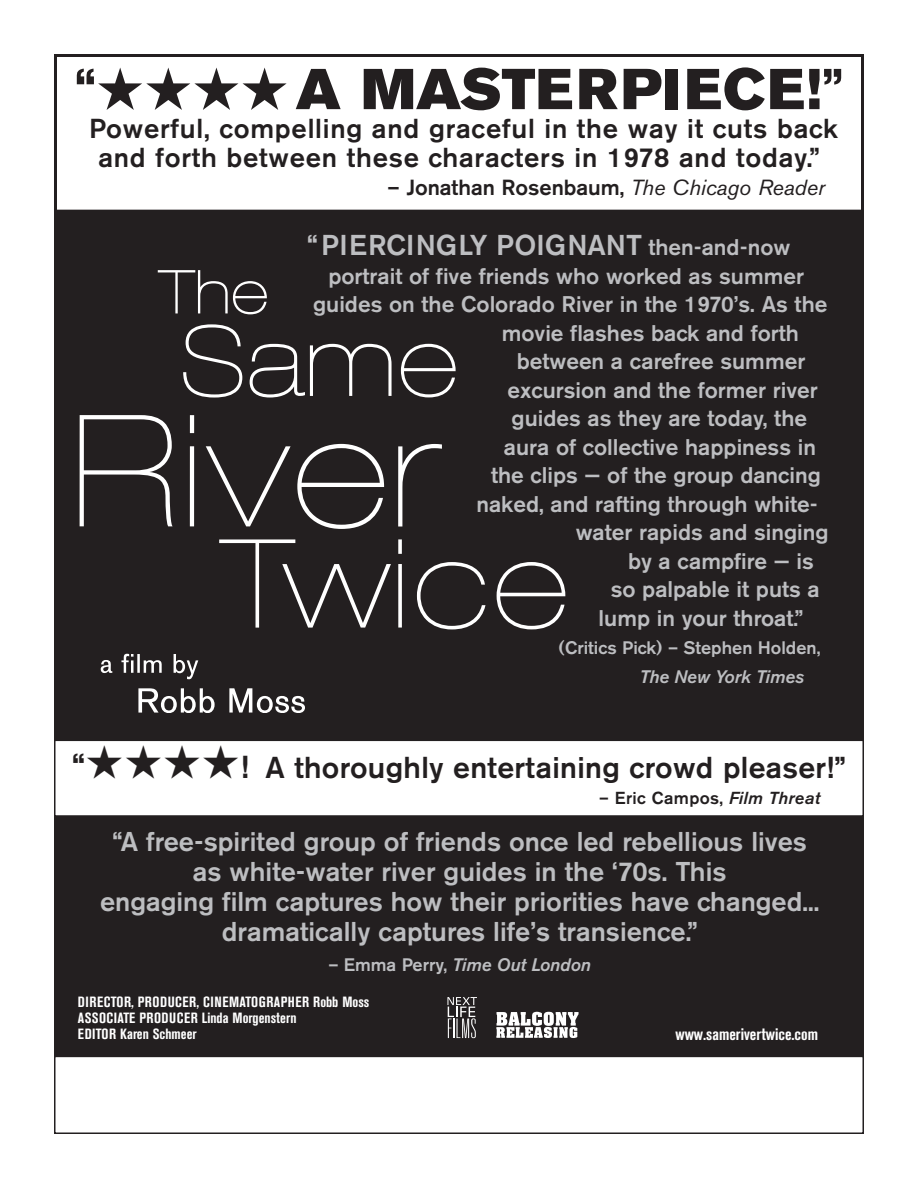
<style>
.page{position:relative;width:918px;height:1188px;background:#fff}
.page>*{position:absolute;margin:0;border:0;box-sizing:border-box;transform-origin:0 0}
.t1{font:57px "Akzidenz Grotesk BE Super";letter-spacing:.025em;color:#231f20}
.t2{font:500 30px "Akzidenz Grotesk BE";letter-spacing:.01em;color:#231f20}
.t3{font:500 28.5px "Akzidenz Grotesk BE";color:#bdbec1}
.t4{font:500 27.3px/28.8px "Akzidenz Grotesk BE";letter-spacing:.03em;color:#231f20;text-align:center}
.t5{font:500 27px/30px "Akzidenz Grotesk BE";color:#bdbec1;text-align:center}
.t6{font:500 22.5px "Akzidenz Grotesk BE";color:#bdbec1}
.t7{font:500 21.75px "Akzidenz Grotesk BE";color:#231f20}
.t8{font:italic 500 18px "Akzidenz Grotesk BE";color:#bdbec1}
.t9{font:500 18px "Akzidenz Grotesk BE";color:#bdbec1}
.t10{font:500 17.25px "Akzidenz Grotesk BE";letter-spacing:.02em;color:#231f20}
.t11{font:700 condensed 16.5px "Akzidenz Grotesk BE";color:#fff}
.t12{font:700 condensed 14.7px/16px "Akzidenz Grotesk BE";letter-spacing:.02em;color:#fff}
.s1{font-family:"Akzidenz Grotesk BE";font-weight:500}
.s2{font-weight:400;font-style:italic}
.s3{font-size:22.5px}
.s4{font-size:34.5px}
.s5{font-size:31.5px}
.s6{font-style:italic}
.s7{font-style:normal}
</style>
<div class="page">
<div style="left:55px;top:55px;width:808px;height:1078px;background:#231f20"></div>
<svg style="left:158px;top:270px;width:109px;height:44px"></svg>
<svg style="left:183px;top:324px;width:59px;height:74px"></svg>
<svg style="left:250px;top:344px;width:142px;height:54px"></svg>
<svg style="left:401px;top:344px;width:55px;height:53px"></svg>
<svg style="left:80px;top:415px;width:93px;height:111px"></svg>
<svg style="left:190px;top:446px;width:4px;height:80px"></svg>
<svg style="left:190px;top:415px;width:4px;height:18px"></svg>
<svg style="left:206px;top:446px;width:85px;height:80px"></svg>
<svg style="left:297px;top:444px;width:87px;height:85px"></svg>
<svg style="left:398px;top:444px;width:44px;height:83px"></svg>
<svg style="left:219px;top:539px;width:172px;height:89px"></svg>
<svg style="left:398px;top:539px;width:4px;height:15px"></svg>
<svg style="left:398px;top:564px;width:4px;height:64px"></svg>
<svg style="left:417px;top:562px;width:68px;height:67px"></svg>
<svg style="left:497px;top:562px;width:68px;height:67px"></svg>
<svg style="left:138px;top:688px;width:77px;height:25px"></svg>
<svg style="left:229px;top:688px;width:76px;height:25px"></svg>
<svg style="left:101px;top:660px;width:11px;height:13px"></svg>
<svg style="left:121px;top:654px;width:13px;height:19px"></svg>
<hr style="left:137px;top:654px;width:3px;height:19px;background:#fff">
<svg style="left:144px;top:660px;width:18px;height:13px"></svg>
<svg style="left:174px;top:654px;width:24px;height:25px"></svg>
<div style="left:56px;top:56px;width:806px;height:155px;background:#fff"></div>
<div style="left:54px;top:54px;width:810px;height:159px;border:3px solid #231f20"></div>
<div style="left:55px;top:740px;width:808px;height:76px;background:#fff"></div>
<div style="left:54px;top:740px;width:810px;height:77px;border:2px solid #231f20"></div>
<svg style="left:496px;top:1012px;width:83px;height:26px"></svg>
<svg style="left:447px;top:997px;width:30px;height:41px"></svg>
<div style="left:55px;top:1056px;width:808px;height:77px;background:#fff"></div>
<div style="left:54px;top:1056px;width:810px;height:78px;border:2px solid #231f20"></div>
<h1 class="t1" style="left:75px;top:56px;width:770px"><span class="s1">“</span>★★★★A MASTERPIECE!<span class="s1">”</span></h1>
<p class="t4" style="left:89px;top:114px;width:750px">Powerful, compelling and graceful in the way it cuts back and forth between these characters in 1978 and today.”</p>
<p class="t7" style="left:388px;top:174px;width:439px">– Jonathan Rosenbaum, <span class="s2">The Chicago Reader</span></p>
<p class="t3" style="left:307px;top:228px;width:485px">“PIERCINGLY POIGNANT <span class="s3">then-and-now</span></p>
<p class="t6" style="left:328px;top:262px;width:477px">portrait of five friends who worked as summer</p>
<p class="t6" style="left:313px;top:291px;width:516px">guides on the Colorado River in the 1970’s. As the</p>
<p class="t6" style="left:502px;top:319px;width:299px">movie flashes back and forth</p>
<p class="t6" style="left:517px;top:348px;width:290px">between a carefree summer</p>
<p class="t6" style="left:508px;top:376px;width:312px">excursion and the former river</p>
<p class="t6" style="left:512px;top:405px;width:297px">guides as they are today, the</p>
<p class="t6" style="left:504px;top:433px;width:314px">aura of collective happiness in</p>
<p class="t6" style="left:491px;top:462px;width:331px">the clips — of the group dancing</p>
<p class="t6" style="left:476px;top:490px;width:343px">naked, and rafting through white-</p>
<p class="t6" style="left:576px;top:519px;width:254px">water rapids and singing</p>
<p class="t6" style="left:628px;top:547px;width:187px">by a campfire — is</p>
<p class="t6" style="left:611px;top:576px;width:211px">so palpable it puts a</p>
<p class="t6" style="left:599px;top:604px;width:206px">lump in your throat.”</p>
<p class="t9" style="left:559px;top:637px;width:263px">(Critics Pick) – Stephen Holden,</p>
<p class="t8" style="left:640px;top:666px;width:166px">The New York Times</p>
<h2 class="t2" style="left:72px;top:749px;width:775px"><span class="s4">“</span>★★★★<span class="s5">!</span> A thoroughly entertaining crowd pleaser!”</h2>
<p class="t10" style="left:599px;top:787px;width:222px">– Eric Campos, <span class="s6">Film Threat</span></p>
<p class="t5" style="left:100px;top:826px;width:721px">“A free-spirited group of friends once led rebellious lives as white-water river guides in the ‘70s. This<br>engaging film captures how their priorities have changed... dramatically captures life’s transience.”</p>
<p class="t8" style="left:328px;top:954px;width:264px"><span class="s7">– Emma Perry,</span> Time Out London</p>
<p class="t12" style="left:78px;top:994px;width:293px">DIRECTOR, PRODUCER, CINEMATOGRAPHER Robb Moss<br>ASSOCIATE PRODUCER Linda Morgenstern<br>EDITOR Karen Schmeer</p>
<p class="t11" style="left:675px;top:1025px;width:144px">www.samerivertwice.com</p>
</div>
